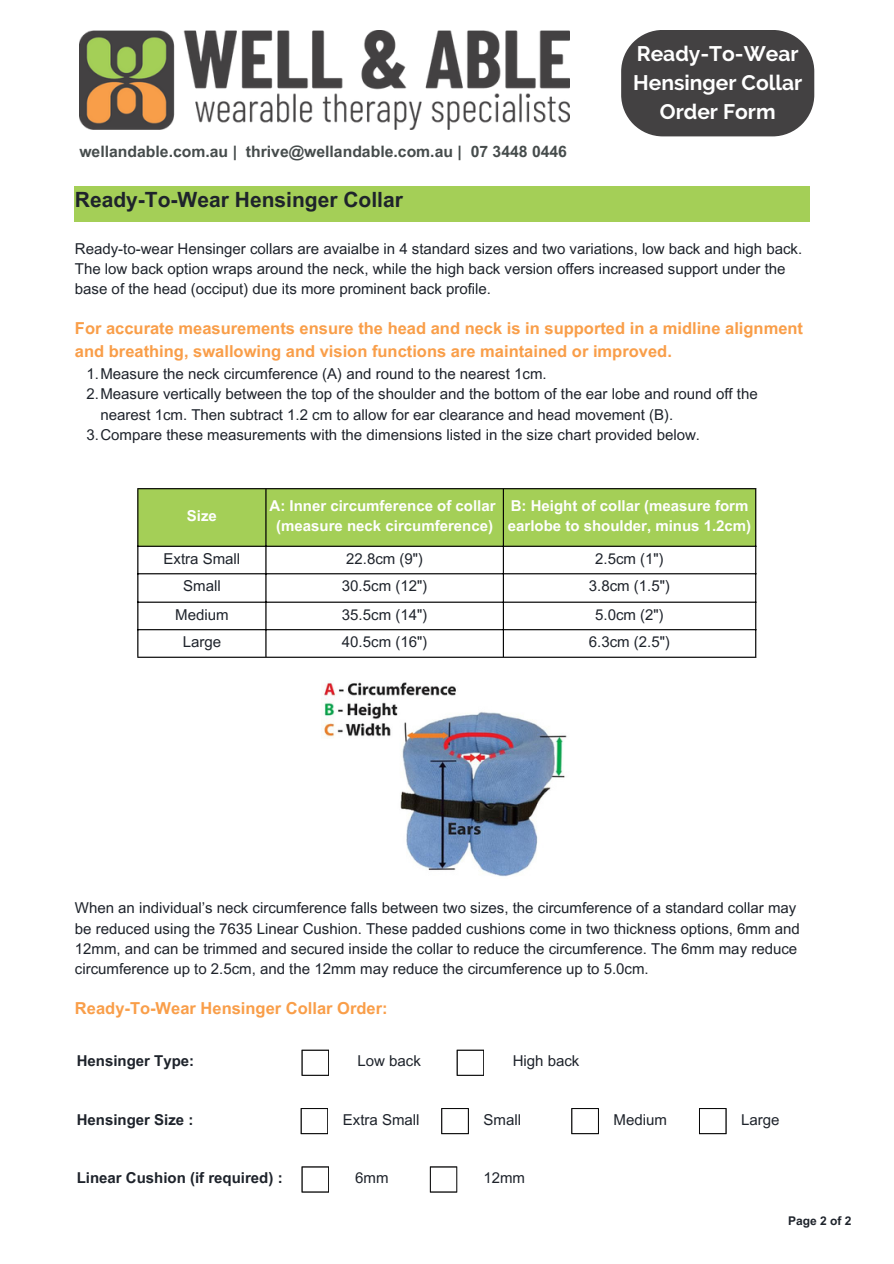
<style>
.page{position:relative;width:894px;height:1264px;background:#fff}
.page>*{position:absolute;margin:0;border:0;box-sizing:border-box;transform-origin:0 0}
.t1{font:700 21px/29.2px "Raleway";color:#fff;text-align:center}
.t2{font:700 21px "Arial MT Pro";color:#1e232b}
.t3{font:700 16.5px/22.5px "Arial MT Pro";color:#f99e49}
.t4{font:700 15.75px "Arial MT Pro";color:#464c4c}
.t5{font:15px/20.2px "Arial MT Pro";color:#1e232b}
.t6{font:700 15px/20.2px "Arial MT Pro";color:#fefefe}
.t7{font:700 15px "Arial MT Pro";color:#1e232b}
.t8{font:700 12px "Arial MT Pro";color:#1e232b}
</style>
<div class="page">
<div style="left:75px;top:186px;width:734px;height:35px;background:#a4cf57"></div>
<img style="left:79px;top:30px;width:490px;height:99px">
<svg style="left:621px;top:30px;width:193px;height:106px;background:#504e4f"></svg>
<div style="left:138px;top:489px;width:617px;height:56px;background:#a4cf57"></div>
<hr style="left:137px;top:489px;width:1px;height:167px;background:#000">
<hr style="left:265px;top:489px;width:1px;height:167px;background:#000">
<hr style="left:502px;top:489px;width:2px;height:167px;background:#000">
<hr style="left:755px;top:489px;width:1px;height:167px;background:#000">
<hr style="left:137px;top:488px;width:619px;height:1px;background:#000">
<hr style="left:137px;top:545px;width:619px;height:2px;background:#000">
<hr style="left:137px;top:573px;width:619px;height:1px;background:#000">
<hr style="left:137px;top:601px;width:619px;height:1px;background:#000">
<hr style="left:137px;top:629px;width:619px;height:1px;background:#000">
<hr style="left:137px;top:656px;width:619px;height:1px;background:#000">
<svg style="left:301px;top:1049px;width:28px;height:26px"></svg>
<svg style="left:456px;top:1049px;width:28px;height:26px"></svg>
<svg style="left:300px;top:1108px;width:28px;height:26px"></svg>
<svg style="left:571px;top:1108px;width:27px;height:26px"></svg>
<svg style="left:441px;top:1108px;width:27px;height:26px"></svg>
<svg style="left:699px;top:1108px;width:27px;height:26px"></svg>
<svg style="left:301px;top:1166px;width:28px;height:26px"></svg>
<svg style="left:429px;top:1166px;width:28px;height:26px"></svg>
<img style="left:321px;top:680px;width:246px;height:197px">
<h3 class="t4" style="left:79px;top:145px;width:489px">wellandable.com.au | thrive@wellandable.com.au | 07 3448 0446</h3>
<p class="t2" style="left:75px;top:192px;width:329px">Ready-To-Wear Hensinger Collar</p>
<h1 class="t1" style="left:633px;top:39px;width:170px">Ready-To-Wear<br>Hensinger Collar<br>Order Form</h1>
<h3 class="t5" style="left:75px;top:240px;width:728px">Ready-to-wear Hensinger collars are avaialbe in 4 standard sizes and two variations, low back and high back.<br>The low back option wraps around the neck, while the high back version offers increased support under the base of the head (occiput) due its more prominent back profile.</h3>
<p class="t3" style="left:75px;top:319px;width:729px">For accurate measurements ensure the head and neck is in supported in a midline alignment and breathing, swallowing and vision functions are maintained or improved.</p>
<p class="t5" style="left:86px;top:365px;width:461px">1.Measure the neck circumference (A) and round to the nearest 1cm.</p>
<p class="t5" style="left:100px;top:386px;width:658px;text-indent:-14px">2.Measure vertically between the top of the shoulder and the bottom of the ear lobe and round off the nearest 1cm. Then subtract 1.2 cm to allow for ear clearance and head movement (B).</p>
<p class="t5" style="left:86px;top:426px;width:615px">3.Compare these measurements with the dimensions listed in the size chart provided below.</p>
<p class="t6" style="left:187px;top:507px;width:32px">Size</p>
<p class="t6" style="left:269px;top:497px;width:227px">A: Inner circumference of collar</p>
<p class="t6" style="left:276px;top:517px;width:218px">(measure neck circumference)</p>
<p class="t6" style="left:507px;top:497px;width:245px">B: Height of collar (measure form earlobe to shoulder, minus 1.2cm)</p>
<p class="t5" style="left:163px;top:550px;width:78px">Extra Small</p>
<p class="t5" style="left:346px;top:550px;width:78px">22.8cm (9")</p>
<p class="t5" style="left:595px;top:550px;width:70px">2.5cm (1")</p>
<p class="t5" style="left:183px;top:577px;width:39px">Small</p>
<p class="t5" style="left:342px;top:577px;width:87px">30.5cm (12")</p>
<p class="t5" style="left:588px;top:577px;width:83px">3.8cm (1.5")</p>
<p class="t5" style="left:175px;top:606px;width:55px">Medium</p>
<p class="t5" style="left:342px;top:606px;width:87px">35.5cm (14")</p>
<p class="t5" style="left:595px;top:606px;width:70px">5.0cm (2")</p>
<p class="t5" style="left:183px;top:633px;width:40px">Large</p>
<p class="t5" style="left:342px;top:633px;width:87px">40.5cm (16")</p>
<p class="t5" style="left:588px;top:633px;width:83px">6.3cm (2.5")</p>
<h2 class="t5" style="left:75px;top:899px;width:726px">When an individual’s neck circumference falls between two sizes, the circumference of a standard collar may be reduced using the 7635 Linear Cushion. These padded cushions come in two thickness options, 6mm and 12mm, and can be trimmed and secured inside the collar to reduce the circumference. The 6mm may reduce circumference up to 2.5cm, and the 12mm may reduce the circumference up to 5.0cm.</h2>
<h3 class="t3" style="left:75px;top:999px;width:314px">Ready-To-Wear Hensinger Collar Order:</h3>
<h3 class="t7" style="left:77px;top:1055px;width:119px">Hensinger Type:</h3>
<h2 class="t5" style="left:357px;top:1052px;width:65px">Low back</h2>
<h2 class="t5" style="left:512px;top:1052px;width:68px">High back</h2>
<h3 class="t7" style="left:77px;top:1113px;width:118px">Hensinger Size :</h3>
<h3 class="t5" style="left:343px;top:1110px;width:78px">Extra Small</h3>
<h2 class="t5" style="left:483px;top:1110px;width:39px">Small</h2>
<h3 class="t5" style="left:613px;top:1110px;width:55px">Medium</h3>
<h3 class="t5" style="left:741px;top:1110px;width:40px">Large</h3>
<h3 class="t7" style="left:77px;top:1171px;width:207px">Linear Cushion (if required) :</h3>
<h3 class="t5" style="left:355px;top:1169px;width:35px">6mm</h3>
<h2 class="t5" style="left:483px;top:1169px;width:43px">12mm</h2>
<h2 class="t8" style="left:788px;top:1216px;width:65px">Page 2 of 2</h2>
</div>
